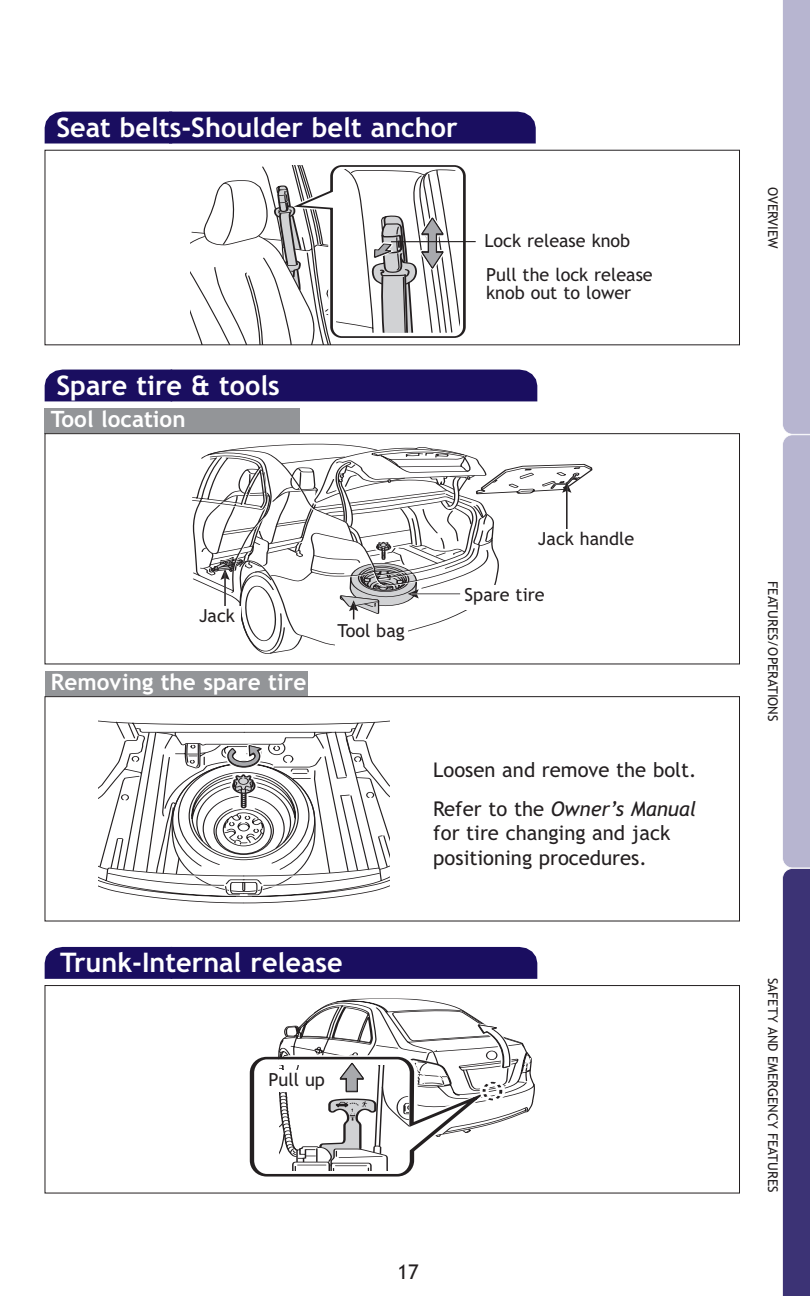
<style>
.page{position:relative;width:810px;height:1296px;background:#fff}
.page>*{position:absolute;margin:0;border:0;box-sizing:border-box;transform-origin:0 0}
.t1{font:700 27px "Trebuchet MS";color:#fff}
.t2{font:700 22.5px "Trebuchet MS";color:#fff}
.t3{font:20.25px/38.2px "Trebuchet MS";color:#231f20}
.t4{font:18px/18px "Trebuchet MS";color:#231f20}
.t5{font:13.5px "Trebuchet MS";color:#231f20}
.s1{font-style:italic}
</style>
<div class="page">
<svg style="left:782px;top:0;width:28px;height:1296px;background:#928eb4"></svg>
<div style="left:45px;top:370px;width:492px;height:31px;background:#1a0e60"></div>
<div style="left:45px;top:408px;width:255px;height:25px;background:#939598"></div>
<svg style="left:192px;top:444px;width:400px;height:210px"></svg>
<hr style="left:224px;top:572px;width:2px;height:49px;background:#231f20">
<div style="left:45px;top:433px;width:695px;height:231px;border:1px solid #231f20"></div>
<div style="left:45px;top:671px;width:263px;height:25px;background:#939598"></div>
<svg style="left:98px;top:720px;width:291px;height:183px"></svg>
<div style="left:45px;top:696px;width:695px;height:225px;border:1px solid #231f20"></div>
<svg style="left:249px;top:998px;width:286px;height:179px"></svg>
<div style="left:476px;top:1167px;width:78px;height:18px;background:#fff"></div>
<div style="left:45px;top:985px;width:695px;height:208px;border:1px solid #231f20"></div>
<div style="left:45px;top:947px;width:492px;height:32px;background:#1a0e60"></div>
<div style="left:266px;top:1070px;width:61px;height:22px;background:#fff"></div>
<div style="left:45px;top:112px;width:491px;height:32px;background:#1a0e60"></div>
<svg style="left:191px;top:165px;width:280px;height:178px"></svg>
<div style="left:335px;top:622px;width:73px;height:24px;background:#fff"></div>
<div style="left:462px;top:585px;width:158px;height:25px;background:#fff"></div>
<div style="left:536px;top:529px;width:146px;height:25px;background:#fff"></div>
<div style="left:197px;top:606px;width:43px;height:25px;background:#fff"></div>
<hr style="left:391px;top:241px;width:85px;height:1px;background:#231f20">
<h1 class="t1" style="left:56px;top:112px;width:403px">Seat belts-Shoulder belt anchor</h1>
<h1 class="t1" style="left:56px;top:370px;width:225px">Spare tire &amp; tools</h1>
<p class="t2" style="left:51px;top:406px;width:136px">Tool location</p>
<p class="t4" style="left:485px;top:231px;width:147px">Lock release knob</p>
<p class="t4" style="left:486px;top:266px;width:168px">Pull the lock release knob out to lower</p>
<p class="t4" style="left:538px;top:530px;width:98px">Jack handle</p>
<p class="t4" style="left:199px;top:607px;width:38px">Jack</p>
<p class="t2" style="left:51px;top:669px;width:257px">Removing the spare tire</p>
<p class="t4" style="left:338px;top:622px;width:69px">Tool bag</p>
<p class="t4" style="left:465px;top:586px;width:81px">Spare tire</p>
<p class="t3" style="left:433px;top:751px;width:265px">Loosen and remove the bolt.<br>Refer to the <span class="s1">Owner’s Manual</span></p>
<p class="t3" style="left:433px;top:821px;width:238px;line-height:24.8px">for tire changing and jack positioning procedures.</p>
<h1 class="t1" style="left:60px;top:947px;width:284px">Trunk-Internal release</h1>
<p class="t4" style="left:269px;top:1071px;width:58px">Pull up</p>
<p class="t3" style="left:397px;top:1253px;width:23px">17</p>
<p class="t5" style="left:781px;top:187px;width:63px;rotate:90deg">OVERVIEW</p>
<p class="t5" style="left:781px;top:581px;width:142px;rotate:90deg">FEATURES/OPERATIONS</p>
<p class="t5" style="left:781px;top:978px;width:216px;rotate:90deg">SAFETY AND EMERGENCY FEATURES</p>
</div>
